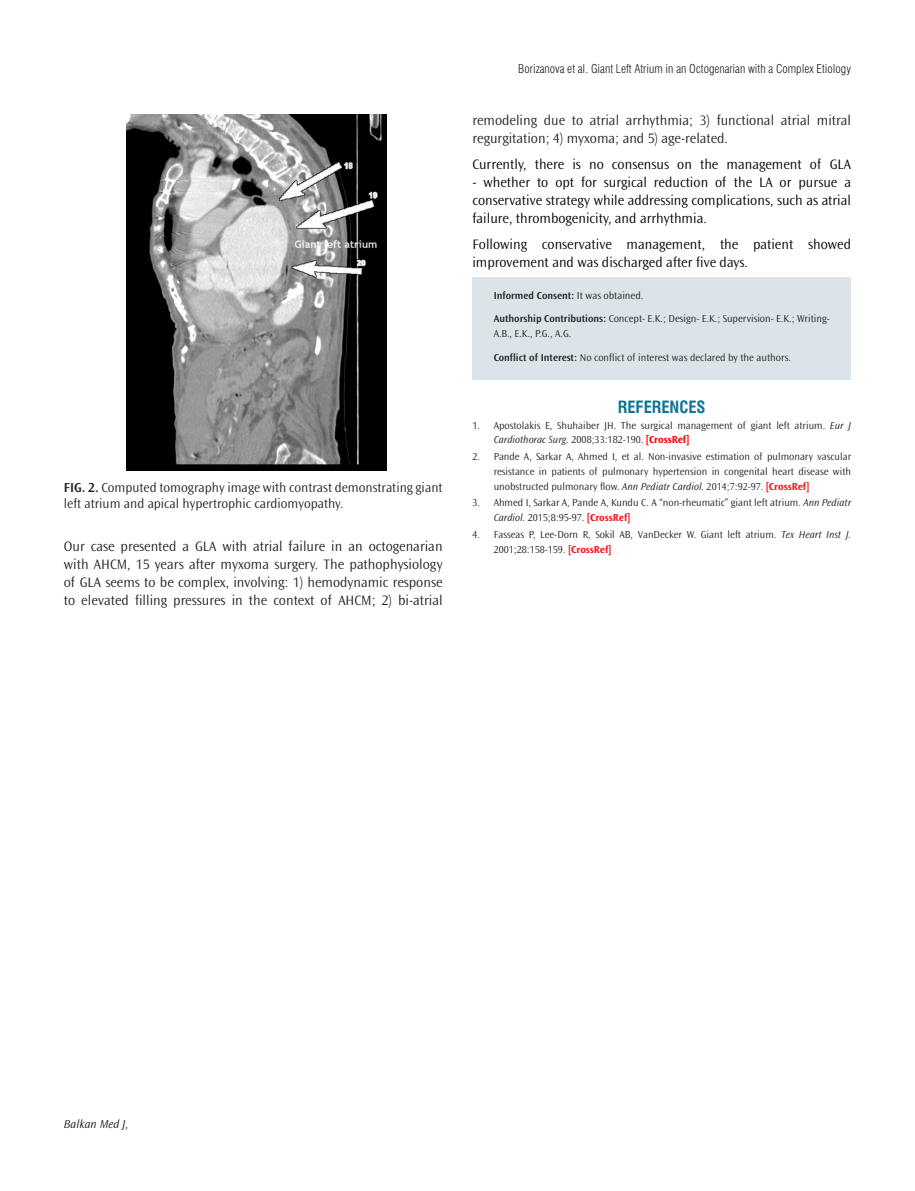
<style>
.page{position:relative;width:915px;height:1191px;background:#fff}
.page>*{position:absolute;margin:0;border:0;box-sizing:border-box;transform-origin:0 0}
.ARA_BASLIK{font:16.5px "Swiss Condensed Bold Tr";color:#0c7695}
.YAZI{font:300 14.25px/18px "Ocean Sans Std";color:#231f20;text-align:justify}
.YAZI-2{font:300 14.25px/17.9px "Ocean Sans Std";color:#000;text-align:justify}
.RESİM-ALTI{font:300 13.5px/16.5px "Ocean Sans Std";color:#231f20}
.t1{font:12px "Swiss Condensed Light Tr";color:#231f20}
.t2{font:italic 300 12px "Ocean Sans Std";color:#231f20}
.ETİK{font:300 10.5px/14.9px "Ocean Sans Std";color:#231f20}
.ETİK-2{font:600 10.5px "Ocean Sans Std";color:#231f20}
.s1{font-weight:600}
.s2{font-weight:300}
.s3{font-style:italic}
.s4{font-weight:700;color:#f00}
.s5{font-weight:700;color:#ee1d23}
</style>
<div class="page">
<div style="left:472px;top:278px;width:378px;height:102px;background:#dae4e9"></div>
<img style="left:127px;top:115px;width:259px;height:355px">
<p class="RESİM-ALTI" style="left:64px;top:479px;width:380px"><span class="s1">FIG. 2.</span> Computed tomography image with contrast demonstrating giant left atrium and apical hypertrophic cardiomyopathy.</p>
<p class="YAZI" style="left:64px;top:537px;width:380px">Our case presented a GLA with atrial failure in an octogenarian with AHCM, 15 years after myxoma surgery. The pathophysiology of GLA seems to be complex, involving: 1) hemodynamic response to elevated filling pressures in the context of AHCM; 2) bi-atrial</p>
<p class="t1" style="left:518px;top:61px;width:334px">Borizanova et al. Giant Left Atrium in an Octogenarian with a Complex Etiology</p>
<p class="YAZI" style="left:472px;top:112px;width:380px">remodeling due to atrial arrhythmia; 3) functional atrial mitral regurgitation; 4) myxoma; and 5) age-related.</p>
<p class="YAZI-2" style="left:472px;top:156px;width:380px">Currently, there is no consensus on the management of GLA</p>
<p class="YAZI-2" style="left:472px;top:174px;width:380px">- whether to opt for surgical reduction of the LA or pursue a conservative strategy while addressing complications, such as atrial failure, thrombogenicity, and arrhythmia.</p>
<p class="YAZI-2" style="left:472px;top:236px;width:380px">Following conservative management, the patient showed improvement and was discharged after five days.</p>
<p class="ETİK-2" style="left:493px;top:290px;width:151px">Informed Consent: <span class="s2">It was obtained.</span></p>
<p class="ETİK" style="left:493px;top:312px;width:337px"><span class="s1">Authorship Contributions:</span> Concept- E.K.; Design- E.K.; Supervision- E.K.; Writing-<br>A.B., E.K., P.G., A.G.</p>
<p class="ETİK" style="left:493px;top:350px;width:298px"><span class="s1">Conflict of Interest:</span> No conflict of interest was declared by the authors.</p>
<p class="ARA_BASLIK" style="left:617px;top:397px;width:89px">REFERENCES</p>
<p class="ETİK" style="left:493px;top:418px;width:359px;text-indent:-21px">1. Apostolakis E, Shuhaiber JH. The surgical management of giant left atrium. <span class="s3">Eur J<br>Cardiothorac Surg.</span> 2008;33:182-190. <span class="s4">[CrossRef]</span></p>
<p class="ETİK" style="left:493px;top:449px;width:359px;text-align:justify;text-indent:-21px">2. Pande A, Sarkar A, Ahmed I, et al. Non-invasive estimation of pulmonary vascular resistance in patients of pulmonary hypertension in congenital heart disease with unobstructed pulmonary flow. <span class="s3">Ann Pediatr Cardiol.</span> 2014;7:92-97. <span class="s5">[CrossRef]</span></p>
<p class="ETİK" style="left:493px;top:495px;width:359px;text-indent:-21px">3. Ahmed I, Sarkar A, Pande A, Kundu C. A “non-rheumatic” giant left atrium. <span class="s3">Ann Pediatr<br>Cardiol.</span> 2015;8:95-97. <span class="s5">[CrossRef]</span></p>
<p class="ETİK" style="left:493px;top:527px;width:359px;text-indent:-21px">4. Fasseas P, Lee-Dorn R, Sokil AB, VanDecker W. Giant left atrium. <span class="s3">Tex Heart Inst J.<br></span>2001;28:158-159. <span class="s5">[CrossRef]</span></p>
<p class="t2" style="left:64px;top:1117px;width:66px">Balkan Med J,</p>
</div>
